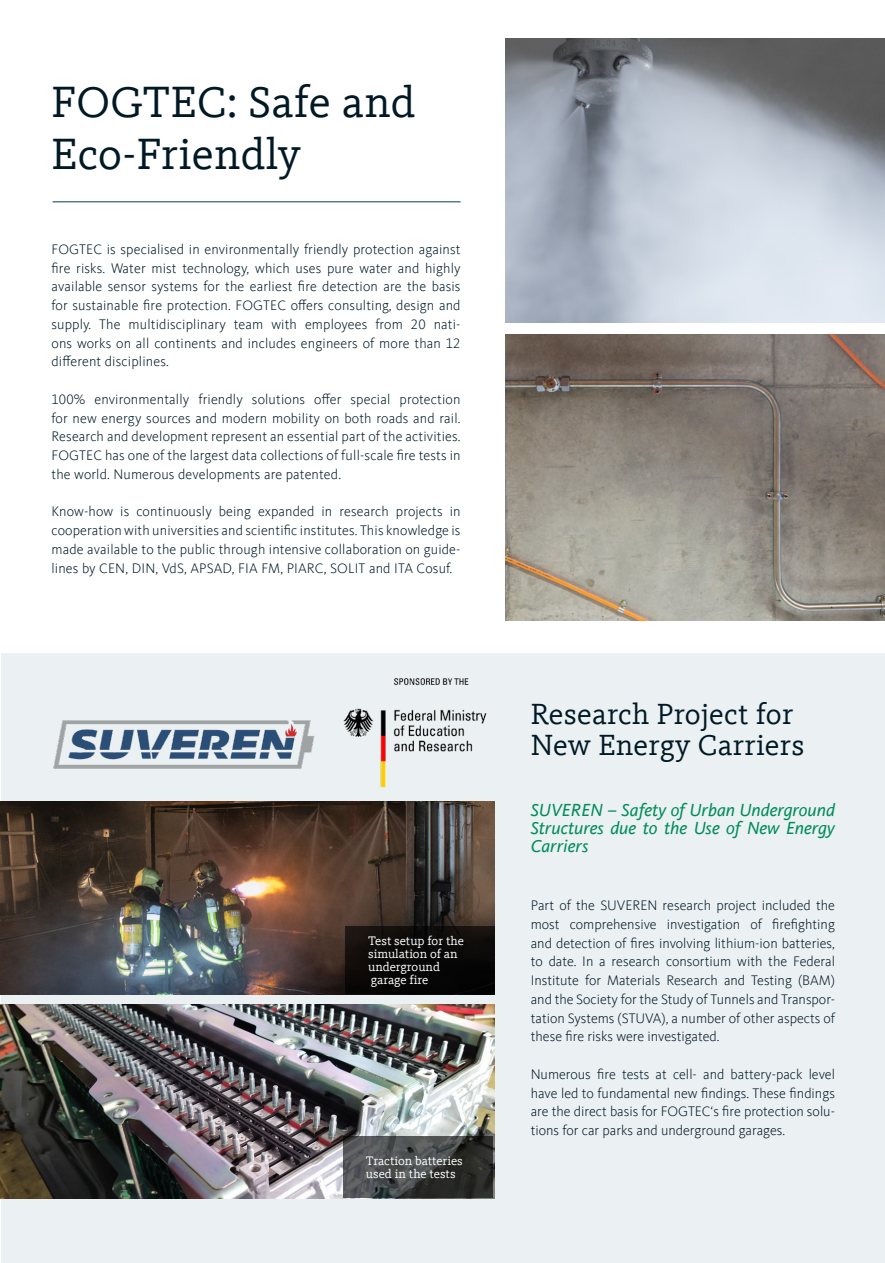
<style>
.page{position:relative;width:885px;height:1263px;background:#fff}
.page>*{position:absolute;margin:0;border:0;box-sizing:border-box;transform-origin:0 0}
.t1{font:45px/52.5px "Kievit Slab Offc";letter-spacing:.01em;color:#001925}
.t2{font:30px/31.5px "Kievit Slab Offc";letter-spacing:.01em;color:#001925}
.t3{font:italic 18px/18px "Kievit";color:#008c5a;text-align:justify}
.t4{font:300 14.25px/18.8px "Kievit Offc";letter-spacing:.01em;color:#001925;text-align:justify}
.t5{font:12.75px/12.9px "Kievit Slab Offc";color:#fff}
</style>
<div class="page">
<div style="left:1px;top:653px;width:883px;height:610px;background:#ebf0f2"></div>
<img style="left:53px;top:720px;width:262px;height:49px">
<img style="left:505px;top:38px;width:379px;height:285px">
<img style="left:505px;top:335px;width:379px;height:286px">
<hr style="left:53px;top:201px;width:407px;height:1px;background:#003f51">
<img style="left:0;top:1004px;width:494px;height:194px">
<img style="left:0;top:801px;width:494px;height:194px">
<svg style="left:343px;top:1136px;width:149px;height:62px;background:#414343"></svg>
<div style="left:345px;top:926px;width:150px;height:67px;background:linear-gradient(to bottom,#14100e,#020202)"></div>
<img style="left:343px;top:678px;width:144px;height:109px">
<h1 class="t1" style="left:51px;top:76px;width:365px">FOGTEC: Safe and<br>Eco-Friendly</h1>
<p class="t4" style="left:51px;top:240px;width:410px">FOGTEC is specialised in environmentally friendly protection against fire risks. Water mist technology, which uses pure water and highly available sensor systems for the earliest fire detection are the basis for sustainable fire protection. FOGTEC offers consulting, design and supply. The multidisciplinary team with employees from 20 nati&shy;ons works on all continents and includes engineers of more than 12 different disciplines.</p>
<p class="t4" style="left:51px;top:390px;width:410px">100% environmentally friendly solutions offer special protection for new energy sources and modern mobility on both roads and rail.<br>Research and development represent an essential part of the activities.<br>FOGTEC has one of the largest data collections of full-scale fire tests in the world. Numerous developments are patented.</p>
<p class="t4" style="left:51px;top:502px;width:410px">Know-how is continuously being expanded in research projects in cooperation with universities and scientific institutes. This knowledge is made available to the public through intensive collaboration on guide&shy;lines by CEN, DIN, VdS, APSAD, FIA FM, PIARC, SOLIT and ITA Cosuf.</p>
<p class="t5" style="left:368px;top:934px;width:97px">Test setup for the simulation of an underground garage fire</p>
<p class="t5" style="left:366px;top:1155px;width:98px">Traction batteries used in the tests</p>
<h2 class="t2" style="left:530px;top:698px;width:275px">Research Project for<br>New Energy Carriers</h2>
<p class="t3" style="left:530px;top:801px;width:306px">SUVEREN – Safety of Urban Underground Structures due to the Use of New Energy Carriers</p>
<p class="t4" style="left:530px;top:896px;width:306px">Part of the SUVEREN research project included the most comprehensive investigation of firefighting and detection of fires involving lithium-ion batteries, to date. In a research consortium with the Federal Institute for Materials Research and Testing (BAM) and the Society for the Study of Tunnels and Transpor&shy;tation Systems (STUVA), a number of other aspects of these fire risks were investigated.</p>
<p class="t4" style="left:530px;top:1065px;width:306px">Numerous fire tests at cell- and battery-pack level have led to fundamental new findings. These findings are the direct basis for FOGTEC‘s fire protection solu&shy;tions for car parks and underground garages.</p>
</div>
